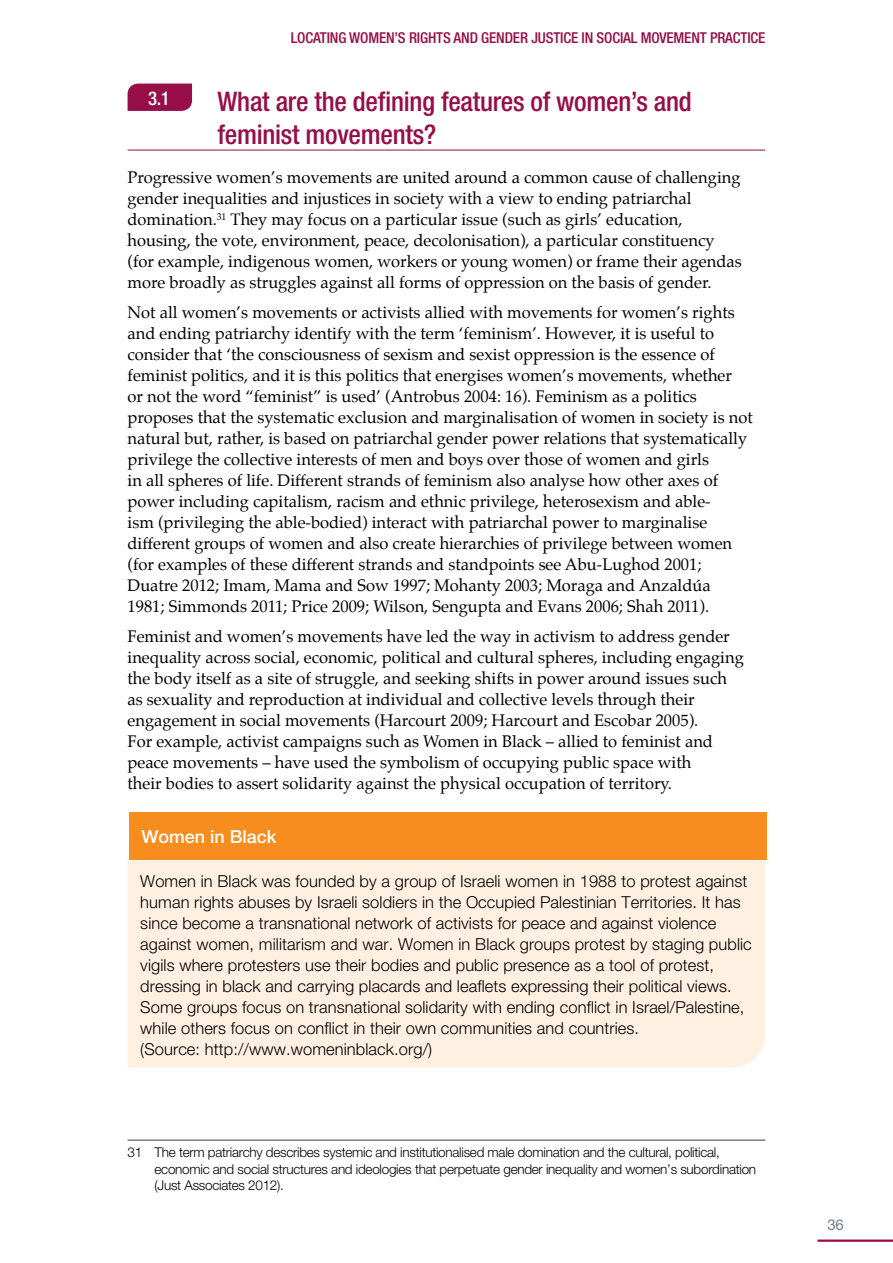
<style>
.page{position:relative;width:893px;height:1263px;background:#fff}
.page>*{position:absolute;margin:0;border:0;box-sizing:border-box;transform-origin:0 0}
.t1{font:500 condensed 27px/33px "Helvetica Neue";letter-spacing:-.01em;color:#970e48}
.t2{font:500 18px "Helvetica Neue";color:#fff}
.t3{font:16.5px/21px "Palatino";color:#000}
.t4{font:300 16.5px/21px "Helvetica Neue";letter-spacing:.005em;color:#000}
.t5{font:500 condensed 15px "Helvetica Neue";letter-spacing:-.01em;color:#970e48}
.t6{font:15px "Helvetica Neue";color:#72808a}
.t7{font:300 13.5px/16.5px "Helvetica Neue";letter-spacing:-.02em;color:#000}
</style>
<div class="page">
<div style="left:128px;top:861px;width:637px;height:206px;background:#fff0e1"></div>
<div style="left:129px;top:812px;width:637px;height:48px;background:#f78d1e"></div>
<hr style="left:817px;top:1239px;width:76px;height:3px;background:#970e48">
<hr style="left:128px;top:150px;width:637px;height:1px;background:#970e48">
<div style="left:128px;top:84px;width:64px;height:27px;background:#970e48"></div>
<hr style="left:128px;top:1139px;width:637px;height:2px;background:#72808a">
<p class="t5" style="left:291px;top:29px;width:70px">Locating Wom</p>
<p class="t5" style="left:379px;top:29px;width:388px">en’s Rights And Gender Justice In Social Movement Practice</p>
<h1 class="t1" style="left:218px;top:84px;width:476px;text-indent:-69px"><sup>3.1</sup> What are the defining features of women’s and feminist movements?</h1>
<p class="t3" style="left:128px;top:167px;width:616px">Progressive women’s movements are united around a common cause of challenging gender inequalities and injustices in society with a view to ending patriarchal domination.<sup>31</sup> They may focus on a particular issue (such as girls’ education, housing, the vote, environment, peace, decolonisation), a particular constituency (for example, indigenous women, workers or young women) or frame their agendas more broadly as struggles against all forms of oppression on the basis of gender.</p>
<p class="t3" style="left:128px;top:302px;width:627px">Not all women’s movements or activists allied with movements for women’s rights and ending patriarchy identify with the term ‘feminism’. However, it is useful to consider that ‘the consciousness of sexism and sexist oppression is the essence of feminist politics, and it is this politics that energises women’s movements, whether<br>or not the word “feminist” is used’ (Antrobus 2004: 16). Feminism as a politics proposes that the systematic exclusion and marginalisation of women in society is not natural but, rather, is based on patriarchal gender power relations that systematically privilege the collective interests of men and boys over those of women and girls<br>in all spheres of life. Different strands of feminism also analyse how other axes of power including capitalism, racism and ethnic privilege, heterosexism and able-<br>ism (privileging the able-bodied) interact with patriarchal power to marginalise different groups of women and also create hierarchies of privilege between women (for examples of these different strands and standpoints see Abu-Lughod 2001; Duatre 2012; Imam, Mama and Sow 1997; Mohanty 2003; Moraga and Anzaldúa<br>1981; Simmonds 2011; Price 2009; Wilson, Sengupta and Evans 2006; Shah 2011).</p>
<p class="t3" style="left:128px;top:625px;width:618px">Feminist and women’s movements have led the way in activism to address gender inequality across social, economic, political and cultural spheres, including engaging the body itself as a site of struggle, and seeking shifts in power around issues such as sexuality and reproduction at individual and collective levels through their engagement in social movements (Harcourt 2009; Harcourt and Escobar 2005).<br>For example, activist campaigns such as Women in Black – allied to feminist and peace movements – have used the symbolism of occupying public space with<br>their bodies to assert solidarity against the physical occupation of territory.</p>
<p class="t2" style="left:141px;top:826px;width:137px">Women in Black</p>
<p class="t4" style="left:140px;top:870px;width:613px">Women in Black was founded by a group of Israeli women in 1988 to protest against human rights abuses by Israeli soldiers in the Occupied Palestinian Territories. It has since become a transnational network of activists for peace and against violence against women, militarism and war. Women in Black groups protest by staging public vigils where protesters use their bodies and public presence as a tool of protest, dressing in black and carrying placards and leaflets expressing their political views.<br>Some groups focus on transnational solidarity with ending conflict in Israel/Palestine, while others focus on conflict in their own communities and countries.<br>(Source: http://www.womeninblack.org/)</p>
<p class="t7" style="left:155px;top:1144px;width:603px;text-indent:-27px">31 The term patriarchy describes systemic and institutionalised male domination and the cultural, political, economic and social structures and ideologies that perpetuate gender inequality and women’s subordination (Just Associates 2012).</p>
<p class="t6" style="left:827px;top:1216px;width:18px">36</p>
</div>
